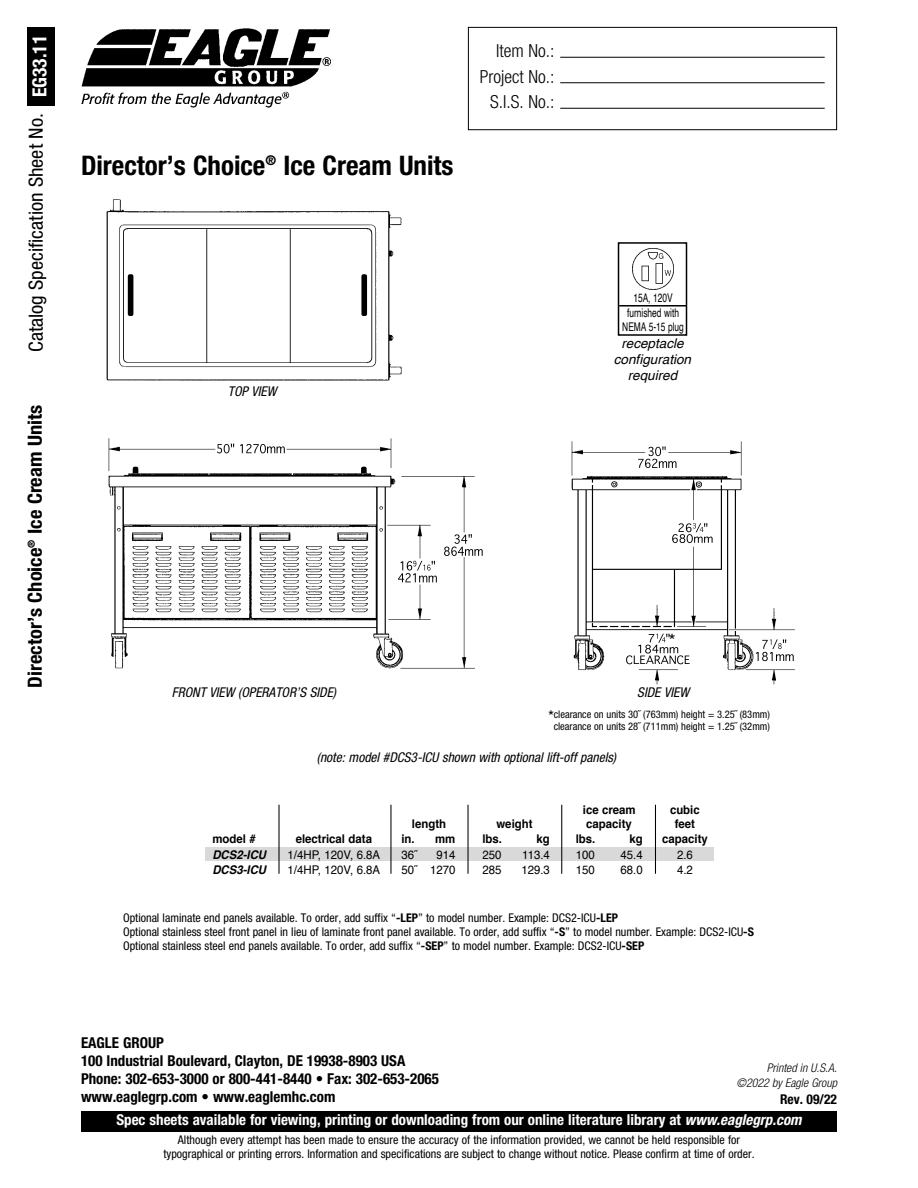
<style>
.page{position:relative;width:918px;height:1188px;background:#fff}
.page>*{position:absolute;margin:0;border:0;box-sizing:border-box;transform-origin:0 0}
.t1{font:700 condensed 27px "Helvetica Neue LT Pro";color:#000}
.t2{font:condensed 19.5px "Helvetica Neue LT Pro";color:#000;scale:1.05 1}
.t3{font:700 condensed 19.5px "Helvetica Neue LT Pro";color:#000;scale:1.05 1}
.t4{font:300 condensed 18px/25.5px "Helvetica Neue LT Pro";color:#000;text-align:right}
.t5{font:condensed 17.1px "Helvetica Neue LT Pro";color:#000}
.t6{font:700 condensed 15px/18px "Helvetica Neue LT Pro";color:#000}
.t7{font:700 condensed 15px "Helvetica Neue LT Pro";color:#fff}
.t8{font:italic condensed 13.5px "Helvetica Neue LT Pro";color:#000}
.t9{font:italic 13.5px/16.2px "Helvetica";color:#000;text-align:center}
.t10{font:700 condensed 13.5px "Helvetica Neue LT Pro";color:#000}
.t11{font:condensed 12px/14.4px "Helvetica Neue LT Pro";color:#000;text-align:center}
.t12{font:700 12px "Helvetica";color:#000;scale:.95 1}
.t13{font:12px "Helvetica";color:#000;scale:.95 1}
.t14{font:12px/14.4px "Helvetica";color:#000;text-align:center;scale:.7 1}
.t15{font:italic 300 condensed 12px/14.4px "Helvetica Neue LT Pro";color:#000;text-align:right}
.t16{font:italic 700 12px "Helvetica";color:#000;scale:.95 1}
.t17{font:condensed 10.5px/12px "Helvetica Neue LT Pro";color:#000;text-align:center}
.s1{font-weight:700;color:#fff}
.s2{font-size:15px}
.s3{font-weight:700}
.s4{font-style:italic}
</style>
<div class="page">
<div style="left:618px;top:242px;width:69px;height:94px;border:2px solid #000"></div>
<hr style="left:619px;top:305px;width:68px;height:2px;background:#000">
<svg style="left:632px;top:263px;width:27px;height:27px"></svg>
<img style="left:633px;top:248px;width:41px;height:41px">
<div style="left:81px;top:1111px;width:756px;height:21px;background:#000"></div>
<img style="left:81px;top:28px;width:250px;height:79px">
<div style="left:27px;top:27px;width:28px;height:78px;background:#000"></div>
<div style="left:468px;top:27px;width:369px;height:103px;border:1px solid #000"></div>
<hr style="left:560px;top:82px;width:265px;height:1px;background:#000">
<hr style="left:560px;top:57px;width:265px;height:1px;background:#000">
<hr style="left:560px;top:108px;width:265px;height:1px;background:#000">
<div style="left:206px;top:847px;width:508px;height:14px;background:#d9d9d9"></div>
<img style="left:106px;top:199px;width:296px;height:182px">
<img style="left:108px;top:438px;width:375px;height:231px">
<img style="left:571px;top:441px;width:224px;height:244px">
<hr style="left:278px;top:805px;width:2px;height:69px;background:#000">
<hr style="left:390px;top:805px;width:1px;height:69px;background:#000">
<hr style="left:467px;top:805px;width:2px;height:69px;background:#000">
<hr style="left:561px;top:805px;width:1px;height:69px;background:#000">
<hr style="left:655px;top:805px;width:1px;height:69px;background:#000">
<h2 class="t2" style="left:29px;top:352px;width:303px;rotate:-90deg">Catalog Specification Sheet No. <span class="s1">EG33.11</span></h2>
<h2 class="t3" style="left:28px;top:688px;width:271px;rotate:-90deg">Director’s Choice<sup>®</sup> Ice Cream Units</h2>
<h1 class="t1" style="left:81px;top:155px;width:374px">Director’s Choice<sup>®</sup> Ice Cream Units</h1>
<h3 class="t4" style="left:480px;top:39px;width:76px">Item No.:<br>Project No.:<br>S.I.S. No.:</h3>
<p class="t8" style="left:228px;top:384px;width:50px">TOP VIEW</p>
<p class="t14" style="left:622px;top:292px;width:90px">15A, 120V furnished with<br>NEMA 5-15 plug</p>
<p class="t9" style="left:614px;top:336px;width:79px">receptacle configuration required</p>
<p class="t8" style="left:172px;top:685px;width:166px">FRONT VIEW (OPERATOR’S SIDE)</p>
<h3 class="t5" style="left:669px;top:634px;width:8px">*</h3>
<p class="t8" style="left:637px;top:685px;width:53px">SIDE VIEW</p>
<p class="t17" style="left:548px;top:709px;width:223px"><span class="s2">*</span>clearance on units 30˝ (763mm) height = 3.25˝ (83mm) clearance on units 28˝ (711mm) height = 1.25˝ (32mm)</p>
<p class="t8" style="left:317px;top:749px;width:301px">(note: model #DCS3-ICU shown with optional lift-off panels)</p>
<p class="t12" style="left:583px;top:805px;width:57px">ice cream</p>
<p class="t12" style="left:670px;top:805px;width:33px">cubic</p>
<p class="t12" style="left:412px;top:819px;width:38px">length</p>
<p class="t12" style="left:496px;top:819px;width:40px">weight</p>
<p class="t12" style="left:586px;top:819px;width:50px">capacity</p>
<p class="t12" style="left:675px;top:819px;width:23px">feet</p>
<p class="t12" style="left:212px;top:833px;width:47px">model #</p>
<p class="t12" style="left:296px;top:833px;width:82px">electrical data</p>
<p class="t12" style="left:401px;top:833px;width:58px">in. mm</p>
<p class="t12" style="left:482px;top:833px;width:22px">lbs.</p>
<p class="t12" style="left:537px;top:833px;width:16px">kg</p>
<p class="t12" style="left:576px;top:833px;width:22px">lbs.</p>
<p class="t12" style="left:630px;top:833px;width:16px">kg</p>
<p class="t12" style="left:662px;top:833px;width:50px">capacity</p>
<p class="t16" style="left:212px;top:850px;width:58px">DCS2-ICU</p>
<p class="t13" style="left:288px;top:850px;width:99px">1/4HP, 120V, 6.8A</p>
<p class="t13" style="left:401px;top:850px;width:19px">36˝</p>
<p class="t13" style="left:436px;top:850px;width:22px">914</p>
<p class="t13" style="left:482px;top:850px;width:22px">250</p>
<p class="t13" style="left:522px;top:850px;width:31px">113.4</p>
<p class="t13" style="left:576px;top:850px;width:22px">100</p>
<p class="t13" style="left:621px;top:850px;width:25px">45.4</p>
<p class="t13" style="left:677px;top:850px;width:18px">2.6</p>
<p class="t16" style="left:212px;top:864px;width:58px">DCS3-ICU</p>
<p class="t13" style="left:288px;top:864px;width:99px">1/4HP, 120V, 6.8A</p>
<p class="t13" style="left:401px;top:864px;width:58px">50˝ 1270</p>
<p class="t13" style="left:482px;top:864px;width:22px">285</p>
<p class="t13" style="left:521px;top:864px;width:32px">129.3</p>
<p class="t13" style="left:576px;top:864px;width:22px">150</p>
<p class="t13" style="left:621px;top:864px;width:25px">68.0</p>
<p class="t13" style="left:677px;top:864px;width:18px">4.2</p>
<p class="t11" style="left:123px;top:911px;width:632px;text-align:left">Optional laminate end panels available. To order, add suffix “<span class="s3">-LEP</span>” to model number. Example: DCS2-ICU<span class="s3">-LEP<br></span>Optional stainless steel front panel in lieu of laminate front panel available. To order, add suffix “<span class="s3">-S</span>” to model number. Example: DCS2-ICU<span class="s3">-S<br></span>Optional stainless steel end panels available. To order, add suffix “<span class="s3">-SEP</span>” to model number. Example: DCS2-ICU<span class="s3">-SEP</span></p>
<p class="t6" style="left:81px;top:1035px;width:359px">EAGLE GROUP<br>100 Industrial Boulevard, Clayton, DE 19938-8903 USA Phone: 302-653-3000 or 800-441-8440 • Fax: 302-653-2065 www.eaglegrp.com • www.eaglemhc.com</p>
<p class="t7" style="left:116px;top:1114px;width:687px">Spec sheets available for viewing, printing or downloading from our online literature library at <span class="s4">www.eaglegrp.com</span></p>
<p class="t11" style="left:163px;top:1134px;width:593px;line-height:13.5px">Although every attempt has been made to ensure the accuracy of the information provided, we cannot be held responsible for typographical or printing errors. Information and specifications are subject to change without notice. Please confirm at time of order.</p>
<p class="t15" style="left:736px;top:1062px;width:102px">Printed in U.S.A. ©2022 by Eagle Group</p>
<p class="t10" style="left:780px;top:1094px;width:58px">Rev. 09/22</p>
</div>
